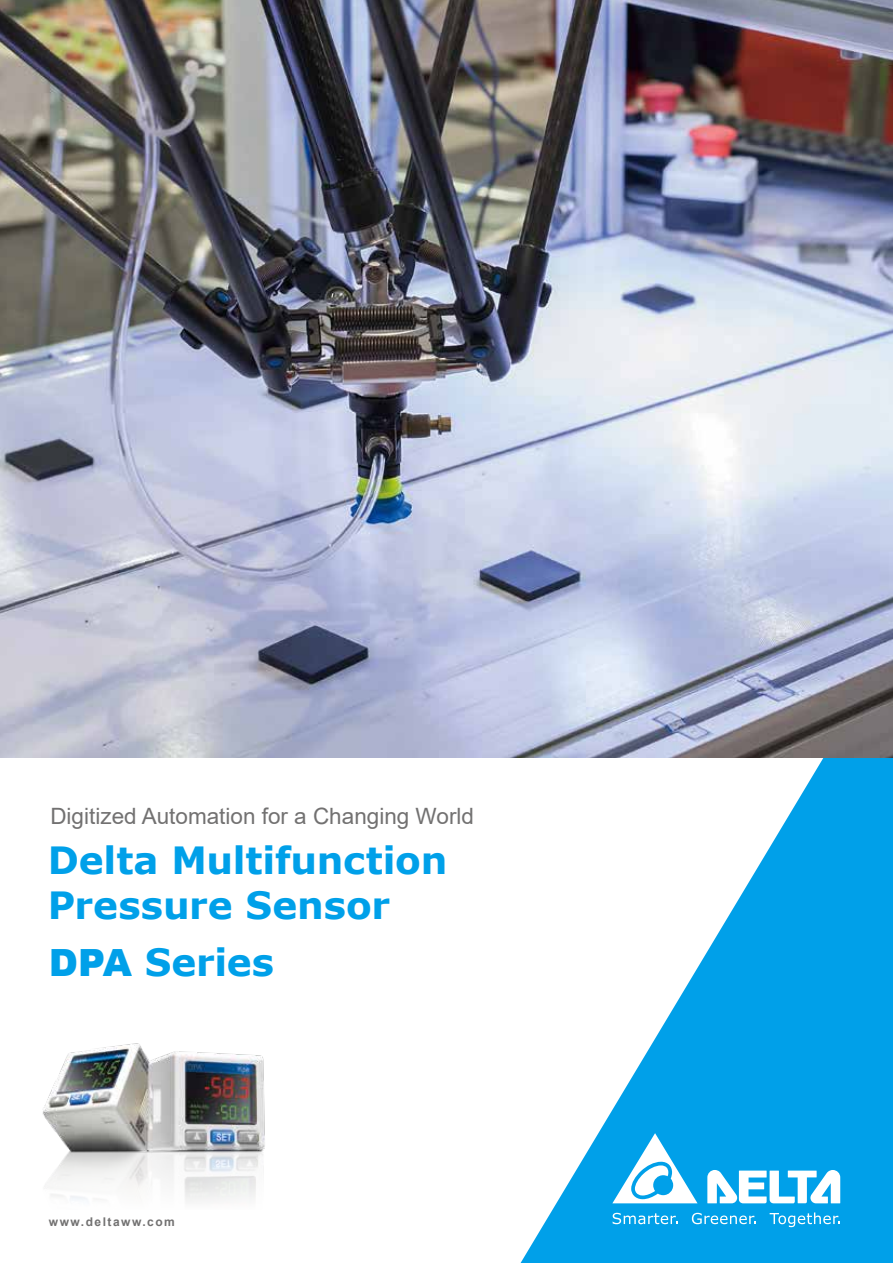
<style>
.page{position:relative;width:893px;height:1263px;background:#fff}
.page>*{position:absolute;margin:0;border:0;box-sizing:border-box;transform-origin:0 0}
.t1{font:700 37.5px/45px "Verdana";letter-spacing:-.005em;color:#00a0e9}
.t2{font:22.5px "Arial";color:#727171}
.t3{font:700 12px "Arial";letter-spacing:.125em;color:#727171}
.s1{font-family:"Arial";font-weight:900}
</style>
<div class="page">
<img style="left:0;top:0;width:893px;height:1263px">
<p class="t2" style="left:50px;top:801px;width:425px">Digitized Automation for a Changing World</p>
<p class="t1" style="left:48px;top:837px;width:401px">Delta Multifunction<br>Pressure Sensor</p>
<p class="t1" style="left:49px;top:939px;width:227px"><span class="s1">DPA</span> Series</p>
<p class="t3" style="left:49px;top:1213px;width:127px">www.deltaww.com</p>
</div>
